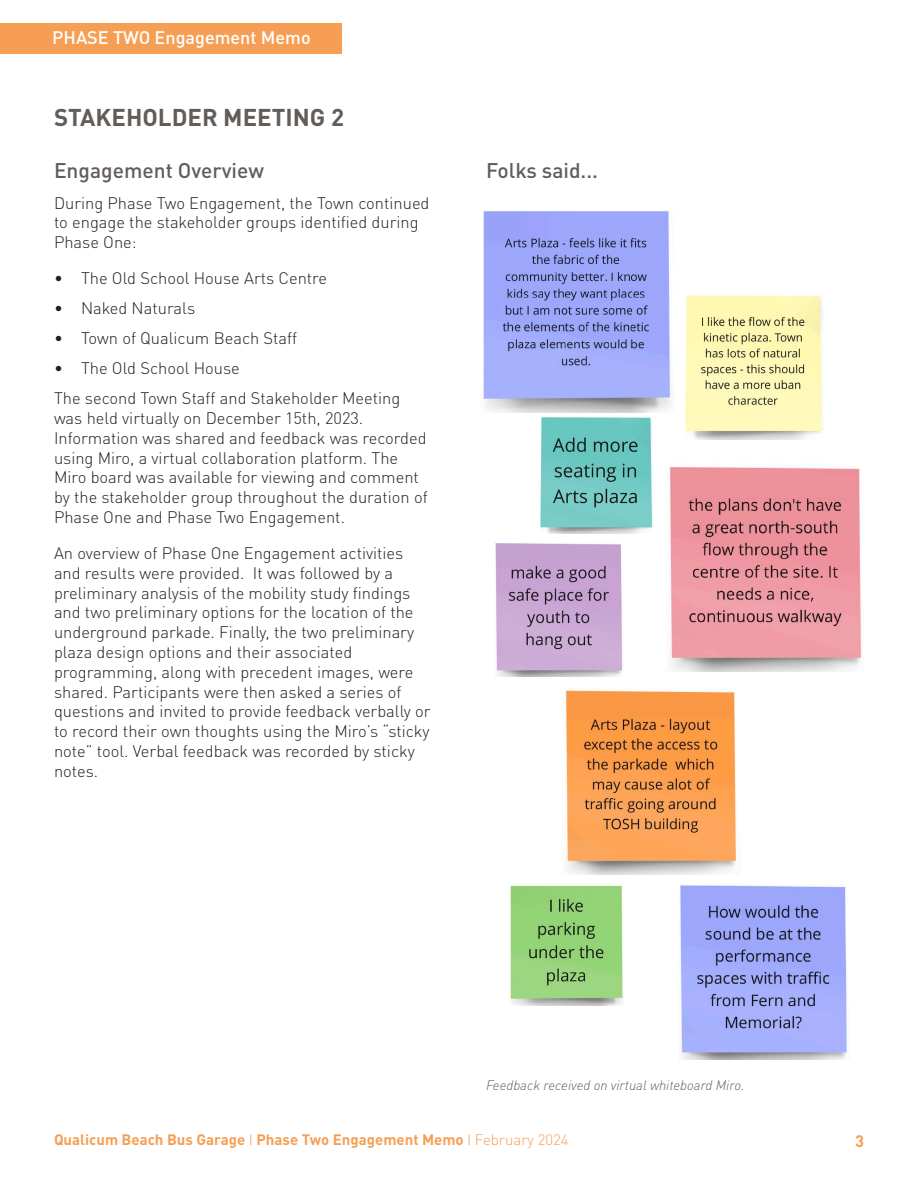
<style>
.page{position:relative;width:918px;height:1188px;background:#fff}
.page>*{position:absolute;margin:0;border:0;box-sizing:border-box;transform-origin:0 0}
.Heading{font:700 24px "DINOT";color:#635d59}
.Section_Subheading{font:500 21px "DINOT";color:#635d59}
.t1{font:500 18px "DINOT";color:#fff}
.Body_-_basic{font:300 16.5px/19.8px "DINOT";color:#231f20}
.t2{font:700 16.5px "DINOT";color:#f69f54}
.t3{font:700 15px "DINOT";color:#f69f54}
.Quotes{font:italic 300 13.5px "DINOT";color:#635d59}
.s1{font-weight:300}
</style>
<div class="page">
<div style="left:0;top:24px;width:341px;height:30px;background:#f69f54"></div>
<img style="left:483px;top:211px;width:190px;height:201px">
<img style="left:670px;top:466px;width:192px;height:206px">
<img style="left:540px;top:417px;width:112px;height:117px">
<img style="left:686px;top:295px;width:137px;height:145px">
<img style="left:495px;top:543px;width:128px;height:134px">
<img style="left:510px;top:885px;width:114px;height:120px">
<img style="left:565px;top:690px;width:172px;height:184px">
<img style="left:679px;top:885px;width:168px;height:174px">
<p class="t1" style="left:52px;top:26px;width:260px">PHASE TWO Engagement Memo</p>
<p class="Heading" style="left:54px;top:102px;width:292px">STAKEHOLDER MEETING 2</p>
<p class="Section_Subheading" style="left:54px;top:157px;width:212px">Engagement Overview</p>
<p class="Section_Subheading" style="left:486px;top:157px;width:114px">Folks said...</p>
<p class="Body_-_basic" style="left:54px;top:193px;width:377px">During Phase Two Engagement, the Town continued to engage the stakeholder groups identified during<br>Phase One:</p>
<p class="Body_-_basic" style="left:54px;top:268px;width:275px">• The Old School House Arts Centre</p>
<p class="Body_-_basic" style="left:54px;top:298px;width:143px">• Naked Naturals</p>
<p class="Body_-_basic" style="left:54px;top:328px;width:245px">• Town of Qualicum Beach Staff</p>
<p class="Body_-_basic" style="left:54px;top:358px;width:187px">• The Old School House</p>
<p class="Body_-_basic" style="left:54px;top:388px;width:375px">The second Town Staff and Stakeholder Meeting was held virtually on December 15th, 2023.<br>Information was shared and feedback was recorded using Miro, a virtual collaboration platform. The Miro board was available for viewing and comment by the stakeholder group throughout the duration of Phase One and Phase Two Engagement.</p>
<p class="Body_-_basic" style="left:54px;top:543px;width:378px">An overview of Phase One Engagement activities and results were provided. It was followed by a preliminary analysis of the mobility study findings and two preliminary options for the location of the underground parkade. Finally, the two preliminary plaza design options and their associated programming, along with precedent images, were shared. Participants were then asked a series of questions and invited to provide feedback verbally or to record their own thoughts using the Miro’s “sticky note” tool. Verbal feedback was recorded by sticky notes.</p>
<p class="Quotes" style="left:486px;top:1077px;width:260px">Feedback received on virtual whiteboard Miro.</p>
<p class="t3" style="left:54px;top:1130px;width:516px">Qualicum Beach Bus Garage <span class="s1">I</span> Phase Two Engagement Memo <span class="s1">I February 2024</span></p>
<p class="t2" style="left:855px;top:1130px;width:10px">3</p>
</div>
